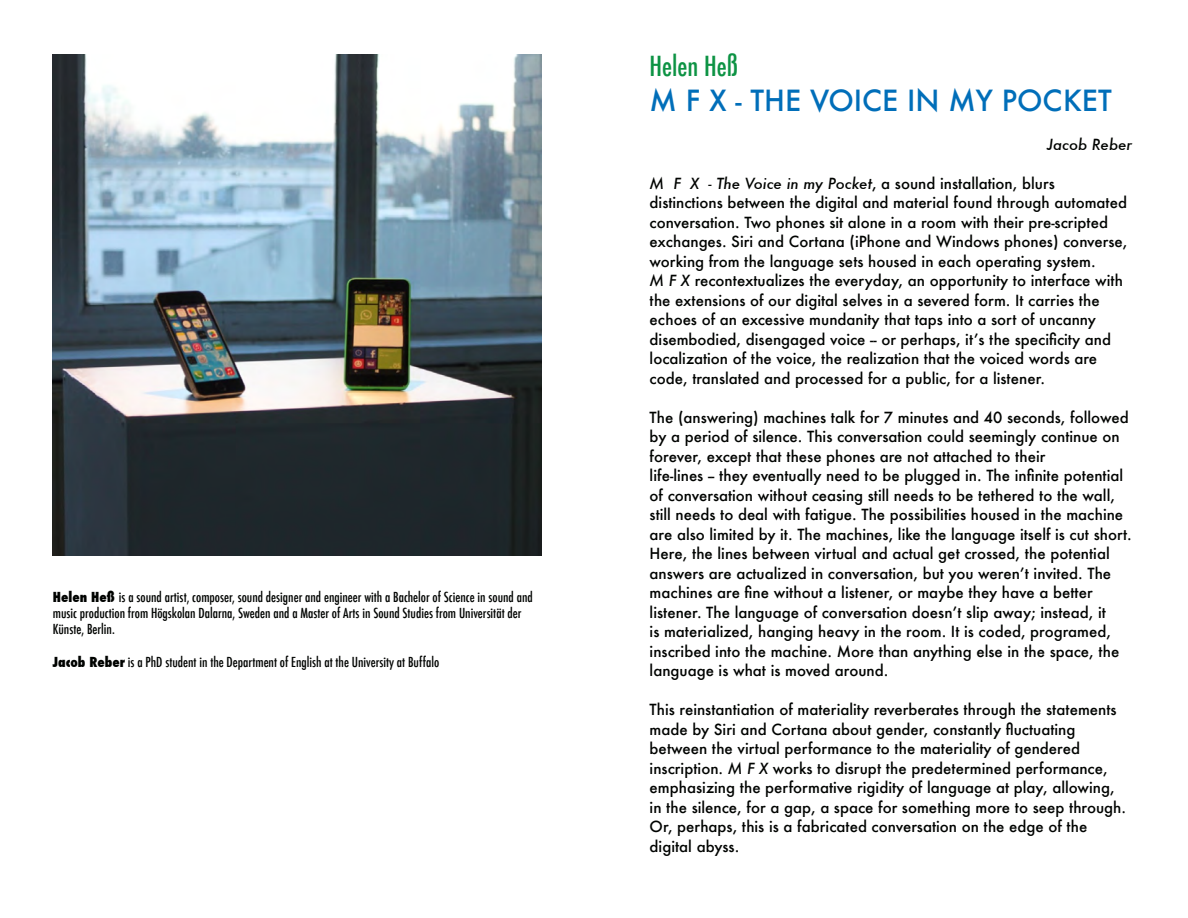
<style>
.page{position:relative;width:1188px;height:918px;background:#fff}
.page>*{position:absolute;margin:0;border:0;box-sizing:border-box;transform-origin:0 0}
.t1{font:500 28.5px "Futura";color:#006eb9}
.t2{font:500 condensed 27px "Futura";color:#0d9344}
.t3{font:500 15px/19.5px "Futura";color:#000300}
.t4{font:italic 500 15px "Futura";color:#000300}
.t5{font:500 condensed 13.5px/16.2px "Futura";color:#000300}
.s1{font-weight:800}
.s2{font-style:italic}
</style>
<div class="page">
<img style="left:53px;top:54px;width:488px;height:501px">
<p class="t5" style="left:53px;top:589px;width:481px"><span class="s1">Helen Heß</span> is a sound artist, composer, sound designer and engineer with a Bachelor of Science in sound and music production from Högskolan Dalarna, Sweden and a Master of Arts in Sound Studies from Universität der<br>Künste, Berlin.</p>
<p class="t5" style="left:53px;top:654px;width:388px"><span class="s1">Jacob Reber</span> is a PhD student in the Department of English at the University at Buffalo</p>
<p class="t2" style="left:650px;top:49px;width:90px">Helen Heß</p>
<p class="t1" style="left:650px;top:80px;width:464px">M F X - THE VOICE IN MY POCKET</p>
<p class="t4" style="left:1047px;top:134px;width:87px">Jacob Reber</p>
<p class="t3" style="left:650px;top:173px;width:479px"><span class="s2">M F X - The Voice in my Pocket</span>, a sound installation, blurs distinctions between the digital and material found through automated conversation. Two phones sit alone in a room with their pre-scripted exchanges. Siri and Cortana (iPhone and Windows phones) converse, working from the language sets housed in each operating system.</p>
<p class="t3" style="left:650px;top:271px;width:475px"><span class="s2">M F X</span> recontextualizes the everyday, an opportunity to interface with the extensions of our digital selves in a severed form. It carries the echoes of an excessive mundanity that taps into a sort of uncanny disembodied, disengaged voice -- or perhaps, it’s the specificity and localization of the voice, the realization that the voiced words are code, translated and processed for a public, for a listener.</p>
<p class="t3" style="left:650px;top:407px;width:481px">The (answering) machines talk for 7 minutes and 40 seconds, followed by a period of silence. This conversation could seemingly continue on forever, except that these phones are not attached to their</p>
<p class="t3" style="left:650px;top:466px;width:484px">life-lines -- they eventually need to be plugged in. The infinite potential of conversation without ceasing still needs to be tethered to the wall, still needs to deal with fatigue. The possibilities housed in the machine are also limited by it. The machines, like the language itself is cut short.<br>Here, the lines between virtual and actual get crossed, the potential answers are actualized in conversation, but you weren’t invited. The machines are fine without a listener, or maybe they have a better listener. The language of conversation doesn’t slip away; instead, it<br>is materialized, hanging heavy in the room. It is coded, programed, inscribed into the machine. More than anything else in the space, the language is what is moved around.</p>
<p class="t3" style="left:650px;top:700px;width:478px">This reinstantiation of materiality reverberates through the statements made by Siri and Cortana about gender, constantly fluctuating between the virtual performance to the materiality of gendered inscription. <span class="s2">M F X</span> works to disrupt the predetermined performance, emphasizing the performative rigidity of language at play, allowing, in the silence, for a gap, a space for something more to seep through.<br>Or, perhaps, this is a fabricated conversation on the edge of the digital abyss.</p>
</div>
